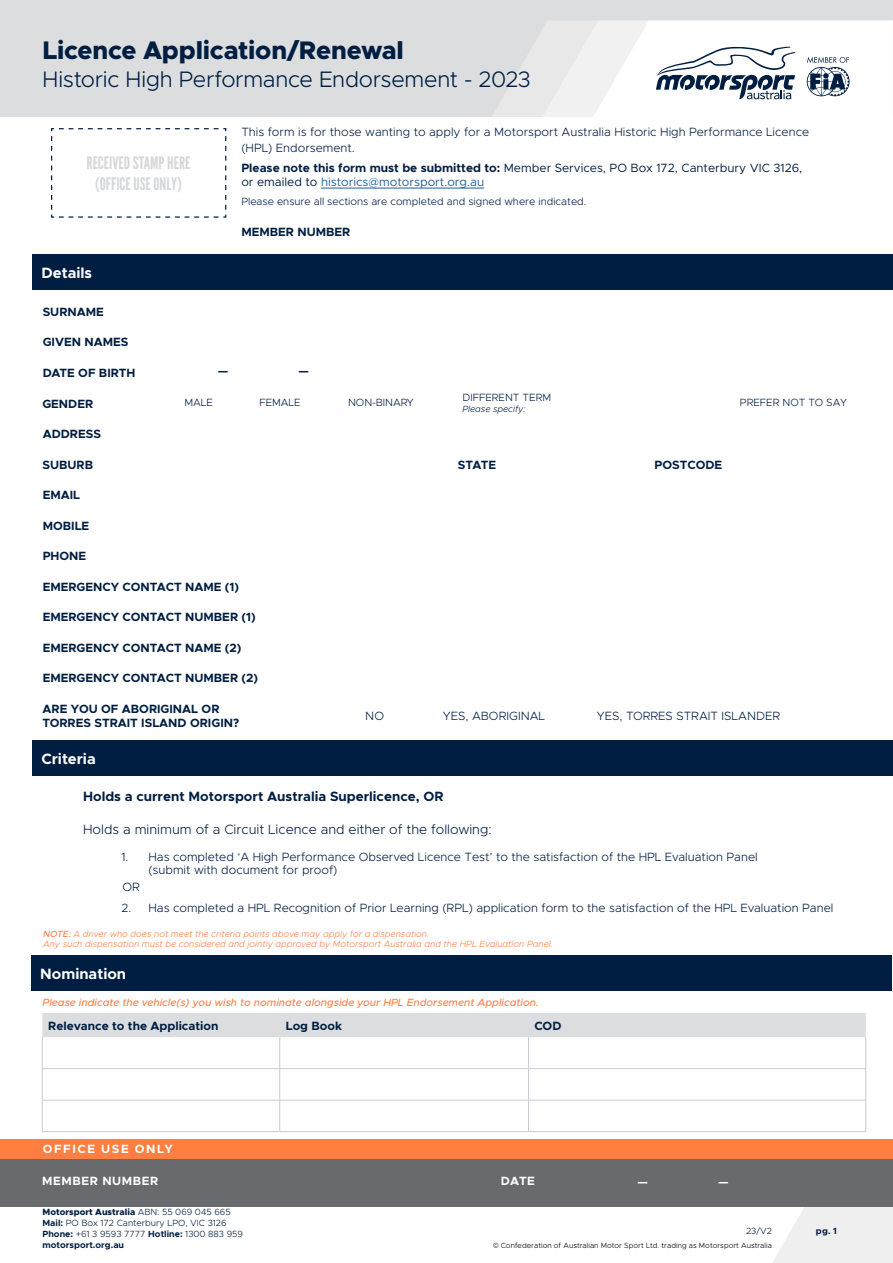
<style>
.page{position:relative;width:893px;height:1263px;background:#fff}
.page>*{position:absolute;margin:0;border:0;box-sizing:border-box;transform-origin:0 0}
.t1{font:800 25.5px "Metropolis";letter-spacing:-.01em;color:#001e42}
.t2{font:300 22.5px "Metropolis";letter-spacing:-.01em;color:#001e42}
.t3{font:17.25px/20.7px "League Gothic";color:#d5d7d9;text-align:center}
.t4{font:700 15px "Metropolis";color:#fff}
.t5{font:300 13.5px "Metropolis";color:#001e42}
.t6{font:700 13.5px "Metropolis";color:#001e42}
.t7{font:300 12px/16.2px "Metropolis";color:#001e42}
.t8{font:700 12px/14.4px "Metropolis";color:#001e42}
.t9{font:12px/14.4px "Metropolis";color:#001e42}
.t10{font:700 12px "Metropolis";letter-spacing:.05em;color:#fff}
.t11{font:700 12px "Metropolis";letter-spacing:.13em;color:#fff}
.t12{font:300 10.5px "Metropolis";color:#001e42}
.t13{font:italic 500 10.5px "Metropolis";color:#ff7f41}
.t14{font:italic 300 9px/10.8px "Metropolis";color:#ff7f41}
.t15{font:300 9px/10.8px "Metropolis";color:#001e42}
.t16{font:italic 300 9px "Metropolis";color:#001e42}
.t17{font:700 9px "Metropolis";color:#001e42}
.t18{font:300 7.5px "Metropolis";color:#000}
.s1{font-weight:700}
.s2{color:#215e9e}
.s3{font-weight:500}
.s4{font-weight:800}
.s5{font-family:"Montserrat"}
</style>
<div class="page">
<div style="left:0;top:0;width:893px;height:117px;background:#dcddde"></div>
<svg style="left:482px;top:20px;width:411px;height:97px"></svg>
<svg style="left:773px;top:1207px;width:120px;height:56px"></svg>
<div style="left:0;top:1159px;width:893px;height:48px;background:#696a6d"></div>
<div style="left:0;top:1139px;width:893px;height:20px;background:#ff7f41"></div>
<div style="left:32px;top:740px;width:861px;height:36px;background:#001e42"></div>
<svg style="left:51px;top:128px;width:176px;height:90px"></svg>
<hr style="left:321px;top:188px;width:163px;height:1px;background:#215e9e">
<div style="left:32px;top:254px;width:861px;height:35px;background:#001e42"></div>
<div style="left:31px;top:955px;width:861px;height:35px;background:#001e42"></div>
<div style="left:42px;top:1013px;width:824px;height:24px;background:#dcddde"></div>
<hr style="left:42px;top:1037px;width:1px;height:31px;background:#c9cbd5">
<hr style="left:279px;top:1037px;width:1px;height:31px;background:#c9cbd5">
<hr style="left:528px;top:1037px;width:1px;height:31px;background:#c9cbd5">
<hr style="left:865px;top:1037px;width:1px;height:31px;background:#c9cbd5">
<hr style="left:42px;top:1068px;width:238px;height:1px;background:#c9cbd5">
<hr style="left:42px;top:1069px;width:1px;height:31px;background:#c9cbd5">
<hr style="left:280px;top:1068px;width:248px;height:1px;background:#c9cbd5">
<hr style="left:279px;top:1069px;width:1px;height:31px;background:#c9cbd5">
<hr style="left:528px;top:1068px;width:338px;height:1px;background:#c9cbd5">
<hr style="left:528px;top:1069px;width:1px;height:31px;background:#c9cbd5">
<hr style="left:865px;top:1069px;width:1px;height:31px;background:#c9cbd5">
<hr style="left:42px;top:1100px;width:238px;height:1px;background:#c9cbd5">
<hr style="left:42px;top:1100px;width:1px;height:31px;background:#c9cbd5">
<hr style="left:280px;top:1100px;width:248px;height:1px;background:#c9cbd5">
<hr style="left:279px;top:1100px;width:1px;height:31px;background:#c9cbd5">
<hr style="left:528px;top:1100px;width:338px;height:1px;background:#c9cbd5">
<hr style="left:528px;top:1100px;width:1px;height:31px;background:#c9cbd5">
<hr style="left:865px;top:1100px;width:1px;height:31px;background:#c9cbd5">
<hr style="left:42px;top:1131px;width:238px;height:1px;background:#c9cbd5">
<hr style="left:280px;top:1131px;width:248px;height:1px;background:#c9cbd5">
<hr style="left:528px;top:1131px;width:338px;height:1px;background:#c9cbd5">
<h1 class="t1" style="left:43px;top:34px;width:363px">Licence Application/Renewal</h1>
<h2 class="t2" style="left:43px;top:66px;width:490px">Historic High Performance Endorsement - 2023</h2>
<h3 class="t3" style="left:86px;top:152px;width:106px">RECEIVED STAMP HERE (OFFICE USE ONLY)</h3>
<p class="t7" style="left:241px;top:123px;width:569px">This form is for those wanting to apply for a Motorsport Australia Historic High Performance Licence (HPL) Endorsement.</p>
<p class="t9" style="left:241px;top:161px;width:562px"><span class="s1">Please note this form must be submitted to:</span> Member Services, PO Box 172, Canterbury VIC 3126, or emailed to <span class="s2">historics@motorsport.org.au</span></p>
<p class="t12" style="left:241px;top:195px;width:346px">Please ensure all sections are completed and signed where indicated.</p>
<p class="t8" style="left:241px;top:225px;width:111px">MEMBER NUMBER</p>
<p class="t4" style="left:41px;top:263px;width:52px">Details</p>
<p class="t8" style="left:43px;top:304px;width:63px">SURNAME</p>
<p class="t8" style="left:43px;top:335px;width:87px">GIVEN NAMES</p>
<p class="t8" style="left:43px;top:366px;width:94px">DATE OF BIRTH</p>
<p class="t8" style="left:218px;top:364px;width:12px">—</p>
<p class="t8" style="left:299px;top:364px;width:12px">—</p>
<p class="t12" style="left:462px;top:391px;width:90px">DIFFERENT TERM</p>
<p class="t16" style="left:462px;top:403px;width:65px">Please specify:</p>
<p class="t8" style="left:42px;top:396px;width:52px">GENDER</p>
<p class="t12" style="left:184px;top:396px;width:30px">MALE</p>
<p class="t12" style="left:260px;top:396px;width:43px">FEMALE</p>
<p class="t12" style="left:348px;top:396px;width:67px">NON-BINARY</p>
<p class="t12" style="left:740px;top:396px;width:109px">PREFER NOT TO SAY</p>
<p class="t8" style="left:43px;top:427px;width:60px">ADDRESS</p>
<p class="t8" style="left:42px;top:457px;width:52px">SUBURB</p>
<p class="t8" style="left:458px;top:457px;width:40px">STATE</p>
<p class="t8" style="left:655px;top:457px;width:69px">POSTCODE</p>
<p class="t8" style="left:43px;top:488px;width:39px">EMAIL</p>
<p class="t8" style="left:43px;top:518px;width:48px">MOBILE</p>
<p class="t8" style="left:43px;top:549px;width:45px">PHONE</p>
<p class="t8" style="left:43px;top:579px;width:198px">EMERGENCY CONTACT NAME (1)</p>
<p class="t8" style="left:43px;top:610px;width:214px">EMERGENCY CONTACT NUMBER (1)</p>
<p class="t8" style="left:43px;top:640px;width:200px">EMERGENCY CONTACT NAME (2)</p>
<p class="t8" style="left:43px;top:671px;width:217px">EMERGENCY CONTACT NUMBER (2)</p>
<p class="t8" style="left:43px;top:701px;width:198px">ARE YOU OF ABORIGINAL OR<br>TORRES STRAIT ISLAND ORIGIN?</p>
<p class="t7" style="left:365px;top:707px;width:20px">NO</p>
<p class="t7" style="left:443px;top:707px;width:104px">YES, ABORIGINAL</p>
<p class="t7" style="left:597px;top:707px;width:185px">YES, TORRES STRAIT ISLANDER</p>
<p class="t4" style="left:41px;top:749px;width:56px">Criteria</p>
<p class="t6" style="left:83px;top:788px;width:362px">Holds a current Motorsport Australia Superlicence, OR</p>
<p class="t5" style="left:83px;top:821px;width:410px">Holds a minimum of a Circuit Licence and either of the following:</p>
<p class="t7" style="left:148px;top:851px;width:611px;line-height:12.8px;text-indent:-27px">1. Has completed ‘A High Performance Observed Licence Test’ to the satisfaction of the HPL Evaluation Panel (submit with document for proof)</p>
<p class="t7" style="left:121px;top:899px;width:713px">2. Has completed a HPL Recognition of Prior Learning (RPL) application form to the satisfaction of the HPL Evaluation Panel</p>
<p class="t7" style="left:122px;top:879px;width:19px">OR</p>
<p class="t14" style="left:43px;top:928px;width:511px"><span class="s3">NOTE:</span> A driver who does not meet the criteria points above may apply for a dispensation.<br>Any such dispensation must be considered and jointly approved by Motorsport Australia and the HPL Evaluation Panel.</p>
<p class="t4" style="left:40px;top:964px;width:87px">Nomination</p>
<p class="t13" style="left:43px;top:995px;width:498px">Please indicate the vehicle(s) you wish to nominate alongside your HPL Endorsement Application.</p>
<p class="t8" style="left:48px;top:1018px;width:172px">Relevance to the Application</p>
<p class="t8" style="left:286px;top:1018px;width:58px">Log Book</p>
<p class="t8" style="left:534px;top:1018px;width:29px">COD</p>
<p class="t11" style="left:43px;top:1141px;width:131px">OFFICE USE ONLY</p>
<p class="t10" style="left:42px;top:1173px;width:118px">MEMBER NUMBER</p>
<p class="t10" style="left:501px;top:1173px;width:36px">DATE</p>
<p class="t10" style="left:637px;top:1174px;width:12px">—</p>
<p class="t10" style="left:718px;top:1174px;width:12px">—</p>
<p class="t15" style="left:43px;top:1207px;width:202px"><span class="s4">Motorsport Australia</span> ABN: 55 069 045 665<br><span class="s1">Mail:</span> PO Box 172 Canterbury LPO, VIC 3126<br><span class="s1">Phone:</span> +61 3 9593 7777 <span class="s1">Hotline:</span> 1300 883 959 <span class="s1">motorsport.org.au</span></p>
<p class="t15" style="left:746px;top:1225px;width:27px">23/V2</p>
<p class="t18" style="left:493px;top:1240px;width:280px"><span class="s5">©</span> Confederation of Australian Motor Sport Ltd. trading as Motorsport Australia</p>
<p class="t17" style="left:816px;top:1225px;width:23px">pg. 1</p>
</div>
